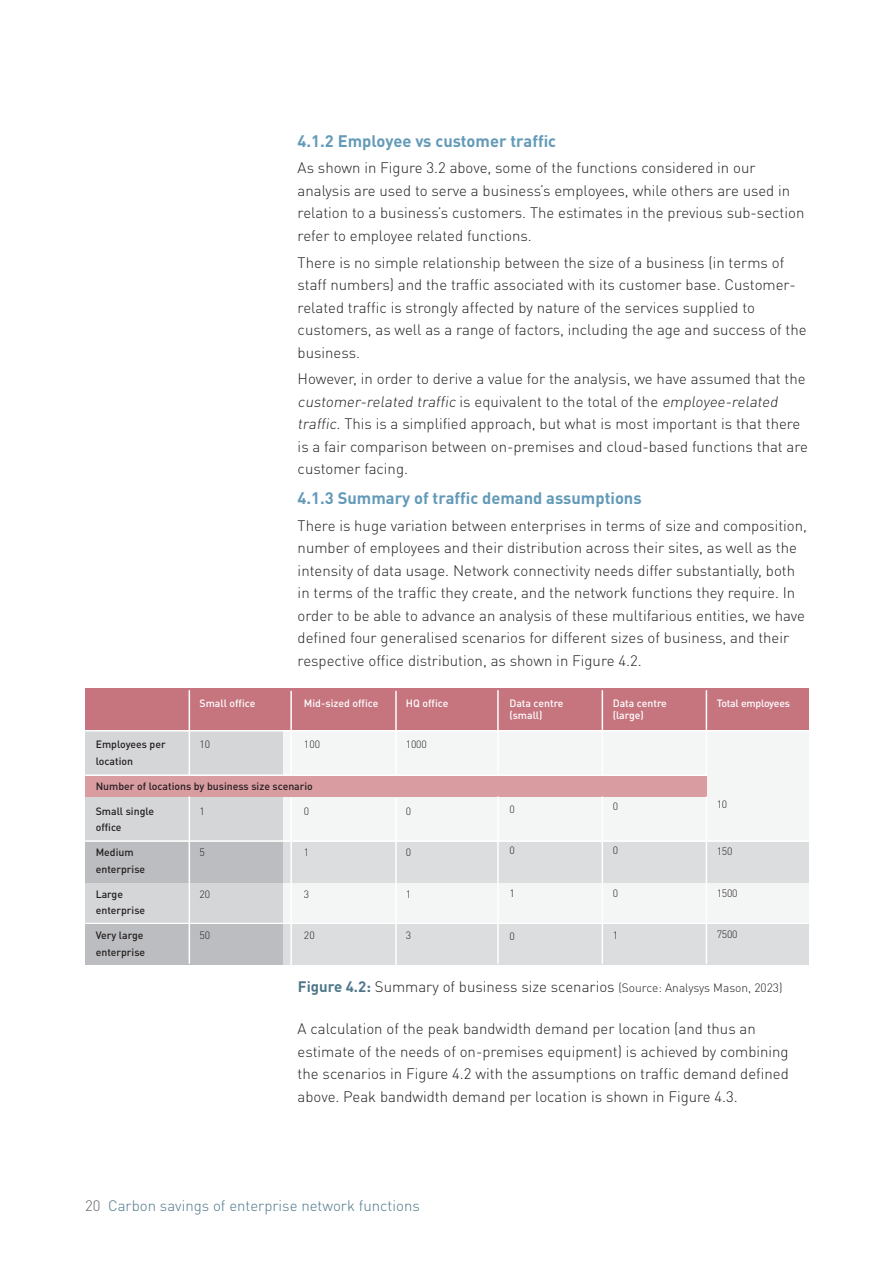
<style>
.page{position:relative;width:893px;height:1263px;background:#fff}
.page>*{position:absolute;margin:0;border:0;box-sizing:border-box;transform-origin:0 0}
.t1{font:700 16.5px "DINOT";color:#639ab8}
.t2{font:300 15px/22.5px "DINOT";color:#231f20}
.t3{font:300 15px "DINOT";color:#4e778a}
.t4{font:500 10.5px/16.5px "DINOT";color:#231f20}
.t5{font:500 10.5px/12px "DINOT";color:#fff}
.t6{font:300 10.5px "DINOT";letter-spacing:-.02em;color:#231f20}
.t7{font:500 10.5px "DINOT";letter-spacing:-.02em;color:#fff}
.s1{font-weight:700;color:#4e778a}
.s2{font-size:12px}
.s3{color:#62656a}
</style>
<div class="page">
<div style="left:282px;top:730px;width:527px;height:234px;background:#f4f5f5"></div>
<div style="left:85px;top:730px;width:198px;height:234px;background:#d5d6d8"></div>
<div style="left:85px;top:689px;width:724px;height:41px;background:#c6757f"></div>
<div style="left:85px;top:776px;width:622px;height:20px;background:#d89ca1"></div>
<hr style="left:85px;top:730px;width:724px;height:1px;background:#fff">
<hr style="left:85px;top:774px;width:622px;height:2px;background:#fff">
<hr style="left:85px;top:840px;width:724px;height:2px;background:#fff">
<hr style="left:85px;top:881px;width:724px;height:2px;background:#fff">
<hr style="left:85px;top:923px;width:724px;height:1px;background:#fff">
<hr style="left:290px;top:691px;width:2px;height:84px;background:#fff">
<hr style="left:189px;top:690px;width:1px;height:85px;background:#fff">
<hr style="left:706px;top:690px;width:1px;height:85px;background:#fff">
<hr style="left:602px;top:690px;width:1px;height:85px;background:#fff">
<hr style="left:497px;top:690px;width:2px;height:85px;background:#fff">
<hr style="left:395px;top:691px;width:2px;height:85px;background:#fff">
<div style="left:283px;top:842px;width:526px;height:40px;background:#dcdddf"></div>
<div style="left:283px;top:924px;width:526px;height:40px;background:#dcdddf"></div>
<div style="left:85px;top:842px;width:198px;height:40px;background:#bcbdc0"></div>
<div style="left:85px;top:924px;width:198px;height:40px;background:#bcbdc0"></div>
<hr style="left:290px;top:798px;width:2px;height:167px;background:#fff">
<hr style="left:189px;top:796px;width:1px;height:168px;background:#fff">
<hr style="left:706px;top:796px;width:1px;height:168px;background:#fff">
<hr style="left:602px;top:796px;width:1px;height:168px;background:#fff">
<hr style="left:497px;top:796px;width:2px;height:168px;background:#fff">
<hr style="left:395px;top:798px;width:2px;height:168px;background:#fff">
<p class="t4" style="left:96px;top:736px;width:72px">Employees per location</p>
<p class="t5" style="left:199px;top:697px;width:57px">Small office</p>
<p class="t6" style="left:199px;top:738px;width:12px">10</p>
<p class="t1" style="left:298px;top:130px;width:260px">4.1.2 Employee vs customer traffic</p>
<p class="t2" style="left:298px;top:157px;width:508px">As shown in Figure 3.2 above, some of the functions considered in our analysis are used to serve a business’s employees, while others are used in relation to a business’s customers. The estimates in the previous sub-section refer to employee related functions.</p>
<p class="t2" style="left:298px;top:251px;width:511px">There is no simple relationship between the size of a business (in terms of staff numbers) and the traffic associated with its customer base. Customer&shy;related traffic is strongly affected by nature of the services supplied to customers, as well as a range of factors, including the age and success of the business.</p>
<p class="t2" style="left:298px;top:367px;width:512px">However, in order to derive a value for the analysis, we have assumed that the customer-related traffic i s e q u iva le n t to t h e tota l of t h e employee-related traffic. This is a simplified approach, but what is most important is that there is a fair comparison between on-premises and cloud-based functions that are customer facing.</p>
<p class="t1" style="left:298px;top:487px;width:346px">4.1.3 Summary of traffic demand assumptions</p>
<p class="t2" style="left:298px;top:514px;width:511px">There is huge variation between enterprises in terms of size and composition, number of employees and their distribution across their sites, as well as the intensity of data usage. Network connectivity needs differ substantially, both in terms of the traffic they create, and the network functions they require. In order to be able to advance an analysis of these multifarious entities, we have defined four generalised scenarios for different sizes of business, and their respective office distribution, as shown in Figure 4.2.</p>
<p class="t5" style="left:304px;top:697px;width:76px">Mid-sized office</p>
<p class="t6" style="left:304px;top:738px;width:18px">100</p>
<p class="t5" style="left:406px;top:697px;width:44px">HQ office</p>
<p class="t6" style="left:406px;top:738px;width:22px">1000</p>
<p class="t5" style="left:509px;top:697px;width:56px">Data centre (small)</p>
<p class="t5" style="left:613px;top:697px;width:56px">Data centre (large)</p>
<p class="t7" style="left:717px;top:696px;width:75px">Total employees</p>
<p class="t4" style="left:96px;top:777px;width:219px">Number of locations by business size scenario</p>
<p class="t4" style="left:96px;top:802px;width:60px">Small single office</p>
<p class="t4" style="left:96px;top:844px;width:51px">Medium enterprise</p>
<p class="t4" style="left:96px;top:885px;width:51px">Large enterprise</p>
<p class="t4" style="left:96px;top:927px;width:51px">Very large enterprise</p>
<p class="t6" style="left:199px;top:804px;width:7px">1</p>
<p class="t6" style="left:199px;top:846px;width:7px">5</p>
<p class="t6" style="left:199px;top:887px;width:12px">20</p>
<p class="t6" style="left:199px;top:929px;width:12px">50</p>
<p class="t6" style="left:304px;top:804px;width:7px">0</p>
<p class="t6" style="left:304px;top:846px;width:7px">1</p>
<p class="t6" style="left:304px;top:887px;width:7px">3</p>
<p class="t6" style="left:304px;top:929px;width:12px">20</p>
<p class="t6" style="left:406px;top:804px;width:7px">0</p>
<p class="t6" style="left:406px;top:846px;width:7px">0</p>
<p class="t6" style="left:406px;top:887px;width:7px">1</p>
<p class="t6" style="left:406px;top:929px;width:7px">3</p>
<p class="t6" style="left:509px;top:802px;width:7px">0</p>
<p class="t6" style="left:509px;top:844px;width:7px">0</p>
<p class="t6" style="left:509px;top:887px;width:7px">1</p>
<p class="t6" style="left:509px;top:930px;width:7px">0</p>
<p class="t6" style="left:613px;top:800px;width:7px">0</p>
<p class="t6" style="left:613px;top:844px;width:7px">0</p>
<p class="t6" style="left:613px;top:886px;width:7px">0</p>
<p class="t6" style="left:613px;top:929px;width:7px">1</p>
<p class="t6" style="left:717px;top:798px;width:12px">10</p>
<p class="t6" style="left:717px;top:845px;width:17px">150</p>
<p class="t6" style="left:717px;top:886px;width:22px">1500</p>
<p class="t6" style="left:717px;top:928px;width:22px">7500</p>
<p class="t2" style="left:298px;top:975px;width:486px"><span class="s1">Figure 4.2:</span> Summary of business size scenarios <span class="s2">(Source: Analysys Mason, 2023)</span></p>
<p class="t2" style="left:298px;top:1017px;width:493px">A calculation of the peak bandwidth demand per location (and thus an estimate of the needs of on-premises equipment) is achieved by combining the scenarios in Figure 4.2 with the assumptions on traffic demand defined above. Peak bandwidth demand per location is shown in Figure 4.3.</p>
<p class="t3" style="left:85px;top:1196px;width:336px"><span class="s3">20</span> Carbon savings of enterprise network functions</p>
</div>
